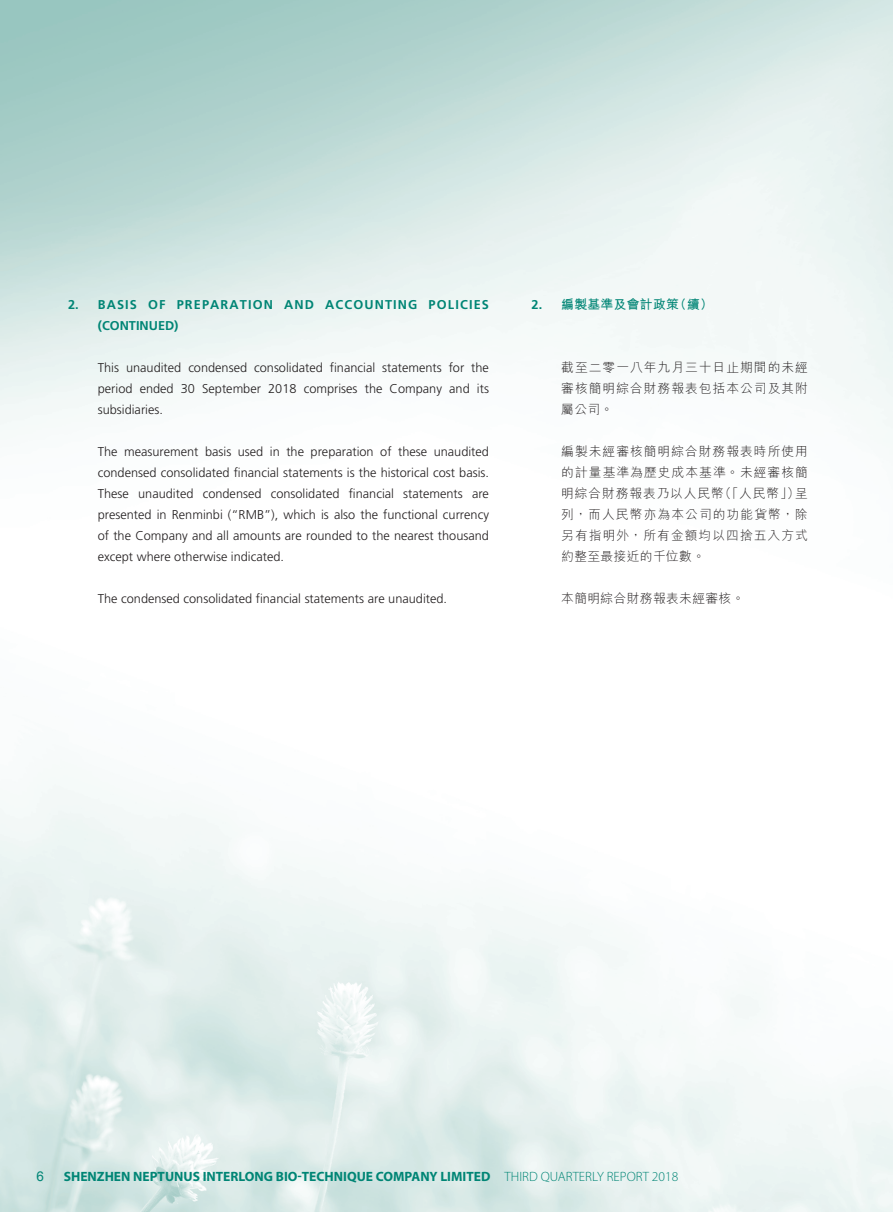
<style>
.page{position:relative;width:893px;height:1212px;background:#fff}
.page>*{position:absolute;margin:0;border:0;box-sizing:border-box;transform-origin:0 0}
.t1{font:700 13.5px "Myriad Pro";color:#008575}
.t2{font:13.5px "Arial";color:#008575}
.t3{font:300 12.75px/21px "Frutiger";color:#231f20;text-align:justify}
.t4{font:12.75px/21px "M Hei HK Light B5 pc H";letter-spacing:.08em;color:#231f20;text-align:justify}
.t5{font:700 12.75px/21px "Frutiger";letter-spacing:.09em;color:#008575}
.t6{font:12.75px "M Hei HK Bold B5 pc H";letter-spacing:.03em;color:#008575}
.t7{font:12.75px "M Hei HK Light B5 pc H";letter-spacing:.03em;color:#231f20}
.s1{font-family:"Frutiger";font-weight:700}
.s2{font-weight:300}
</style>
<div class="page">
<p class="t5" style="left:98px;top:294px;width:393px;text-indent:-30px">2. BASIS OF PREPARATION AND ACCOUNTING POLICIES (CONTINUED)</p>
<p class="t3" style="left:98px;top:358px;width:393px">This unaudited condensed consolidated financial statements for the period ended 30 September 2018 comprises the Company and its subsidiaries.</p>
<p class="t3" style="left:98px;top:442px;width:393px">The measurement basis used in the preparation of these unaudited condensed consolidated financial statements is the historical cost basis.<br>These unaudited condensed consolidated financial statements are presented in Renminbi (“RMB”), which is also the functional currency of the Company and all amounts are rounded to the nearest thousand except where otherwise indicated.</p>
<p class="t3" style="left:98px;top:589px;width:351px">The condensed consolidated financial statements are unaudited.</p>
<p class="t6" style="left:531px;top:299px;width:183px"><span class="s1">2.</span> 編製基準及會計政策（續）</p>
<p class="t4" style="left:561px;top:358px;width:248px">截至二零一八年九月三十日止期間的未經審核簡明綜合財務報表包括本公司及其附屬公司。</p>
<p class="t4" style="left:561px;top:442px;width:248px">編製未經審核簡明綜合財務報表時所使用的計量基準為歷史成本基準。未經審核簡明綜合財務報表乃以人民幣（「人民幣」）呈列，而人民幣亦為本公司的功能貨幣，除另有指明外，所有金額均以四捨五入方式約整至最接近的千位數。</p>
<p class="t7" style="left:561px;top:593px;width:185px">本簡明綜合財務報表未經審核。</p>
<p class="t2" style="left:37px;top:1169px;width:9px">6</p>
<p class="t1" style="left:64px;top:1171px;width:616px">SHENZHEN NEPTUNUS INTERLONG BIO-TECHNIQUE COMPANY LIMITED <span class="s2">THIRD QUARTERLY REPORT 2018</span></p>
</div>
